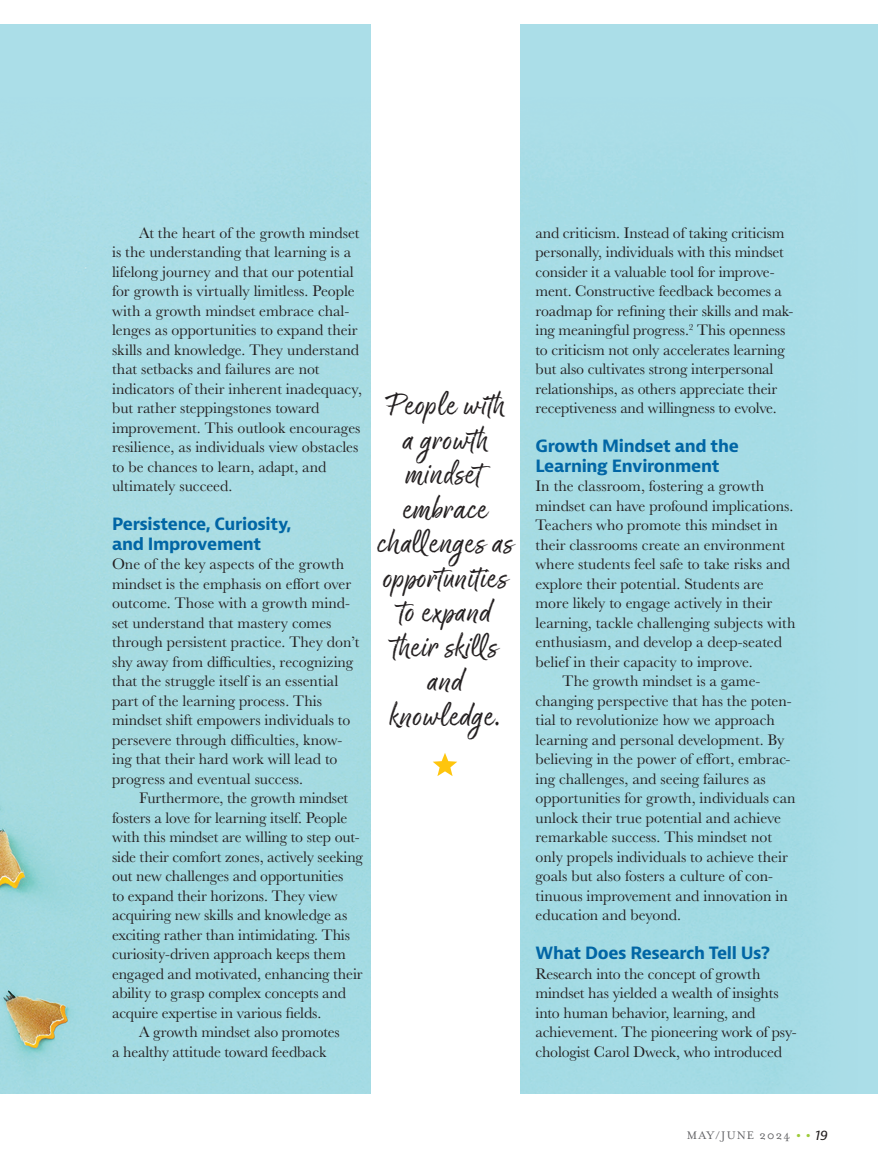
<style>
.page{position:relative;width:878px;height:1175px;background:#fff}
.page>*{position:absolute;margin:0;border:0;box-sizing:border-box;transform-origin:0 0}
.t1{font:34.5px/34.5px "Good Karma";letter-spacing:.01em;color:#231f20;text-align:center}
.t2{font:700 16.5px/19.5px "Bernina Sans";letter-spacing:-.02em;color:#0166a5}
.t3{font:15.75px/19.5px "Baskerville URW";color:#231f20}
.t4{font:12.6px "Mrs Eaves OT";letter-spacing:.09em;color:#5f5f62}
.s1{font-size:21px;color:#9ecb3a}
.s2{font-family:"Bernina Sans";font-style:italic;font-size:13.5px;color:#231f20}
</style>
<div class="page">
<div style="left:0;top:25px;width:878px;height:1069px;background:#abdee8"></div>
<img style="left:0;top:97px;width:811px;height:997px">
<div style="left:371px;top:0;width:148px;height:1174px;background:#fff"></div>
<svg style="left:433px;top:753px;width:24px;height:23px"></svg>
<p class="t3" style="left:112px;top:222px;width:251px;text-indent:27px">At the heart of the growth mindset is the understanding that learning is a lifelong journey and that our potential for growth is virtually limitless. People with a growth mindset embrace chal&shy;lenges as opportunities to expand their skills and knowledge. They understand that setbacks and failures are not indicators of their inherent inadequacy, but rather steppingstones toward improvement. This outlook encourages resilience, as individuals view obstacles to be chances to learn, adapt, and ultimately succeed.</p>
<p class="t2" style="left:112px;top:515px;width:181px">Persistence, Curiosity, and Improvement</p>
<p class="t3" style="left:112px;top:554px;width:249px">One of the key aspects of the growth mindset is the emphasis on effort over outcome. Those with a growth mind&shy;set understand that mastery comes through persistent practice. They don’t shy away from difficulties, recognizing that the struggle itself is an essential part of the learning process. This mindset shift empowers individuals to persevere through difficulties, know&shy;ing that their hard work will lead to progress and eventual success.</p>
<p class="t3" style="left:112px;top:788px;width:252px;text-indent:27px">Furthermore, the growth mindset fosters a love for learning itself. People with this mindset are willing to step out&shy;side their comfort zones, actively seeking out new challenges and opportunities<br>to expand their horizons. They view acquiring new skills and knowledge as exciting rather than intimidating. This curiosity-driven approach keeps them engaged and motivated, enhancing their ability to grasp complex concepts and acquire expertise in various fields.</p>
<p class="t3" style="left:112px;top:1021px;width:229px;text-indent:27px">A growth mindset also promotes a healthy attitude toward feedback</p>
<h1 class="t1" style="left:377px;top:390px;width:138px">People with a growth mindset embrace challenges as opportunities to expand their skills and knowledge.</h1>
<p class="t3" style="left:535px;top:222px;width:259px">and criticism. Instead of taking criticism personally, individuals with this mindset consider it a valuable tool for improve&shy;ment. Constructive feedback becomes a roadmap for refining their skills and mak&shy;ing meaningful progress.<sup>2</sup> This openness to criticism not only accelerates learning but also cultivates strong interpersonal relationships, as others appreciate their receptiveness and willingness to evolve.</p>
<p class="t2" style="left:535px;top:437px;width:205px">Growth Mindset and the<br>Learning Environment</p>
<p class="t3" style="left:535px;top:476px;width:230px">In the classroom, fostering a growth</p>
<p class="t3" style="left:535px;top:495px;width:259px">mindset can have profound implications.</p>
<p class="t3" style="left:535px;top:515px;width:244px">Teachers who promote this mindset in</p>
<p class="t3" style="left:535px;top:534px;width:251px">their classrooms create an environment</p>
<p class="t3" style="left:535px;top:554px;width:256px">where students feel safe to take risks and</p>
<p class="t3" style="left:535px;top:573px;width:230px">explore their potential. Students are</p>
<p class="t3" style="left:535px;top:593px;width:238px">more likely to engage actively in their</p>
<p class="t3" style="left:535px;top:612px;width:261px">learning, tackle challenging subjects with</p>
<p class="t3" style="left:535px;top:632px;width:248px">enthusiasm, and develop a deep-seated</p>
<p class="t3" style="left:535px;top:651px;width:219px">belief in their capacity to improve.</p>
<p class="t3" style="left:562px;top:671px;width:199px">The growth mindset is a game-</p>
<p class="t3" style="left:535px;top:690px;width:258px">changing perspective that has the poten-</p>
<p class="t3" style="left:535px;top:710px;width:241px">tial to revolutionize how we approach</p>
<p class="t3" style="left:535px;top:729px;width:250px">learning and personal development. By</p>
<p class="t3" style="left:535px;top:748px;width:256px">believing in the power of effort, embrac-</p>
<p class="t3" style="left:535px;top:768px;width:232px">ing challenges, and seeing failures as</p>
<p class="t3" style="left:535px;top:787px;width:262px">opportunities for growth, individuals can</p>
<p class="t3" style="left:535px;top:807px;width:247px">unlock their true potential and achieve</p>
<p class="t3" style="left:535px;top:826px;width:238px">remarkable success. This mindset not</p>
<p class="t3" style="left:535px;top:846px;width:254px">only propels individuals to achieve their</p>
<p class="t3" style="left:535px;top:865px;width:239px">goals but also fosters a culture of con-</p>
<p class="t3" style="left:535px;top:885px;width:254px">tinuous improvement and innovation in</p>
<p class="t3" style="left:535px;top:904px;width:147px">education and beyond.</p>
<p class="t2" style="left:535px;top:944px;width:236px">What Does Research Tell Us?</p>
<p class="t3" style="left:535px;top:963px;width:263px">Research into the concept of growth mindset has yielded a wealth of insights into human behavior, learning, and achievement. The pioneering work of psy&shy;chologist Carol Dweck, who introduced</p>
<p class="t4" style="left:686px;top:1127px;width:143px">MAY/JUNE 2024 <span class="s1">• •</span> <span class="s2">19</span></p>
</div>
